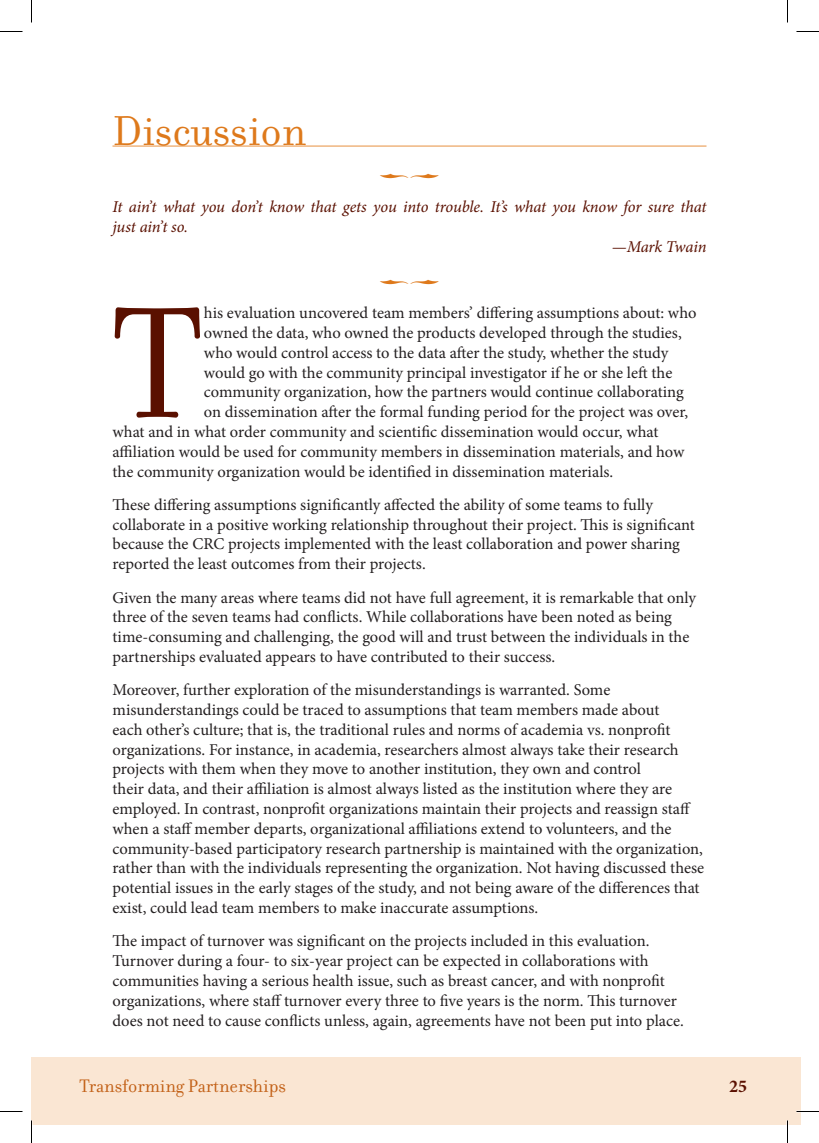
<style>
.page{position:relative;width:819px;height:1143px;background:#fff}
.page>*{position:absolute;margin:0;border:0;box-sizing:border-box;transform-origin:0 0}
.t1{font:169.95px "Filosofia";color:#5a1000}
.t2{font:45px "Filosofia";color:#de791b}
.t3{font:19.5px "Filosofia";color:#c26016}
.t4{font:700 18px "Minion Pro";color:#5a1000}
.t5{font:16.5px/19.8px "Minion Pro";color:#231f20}
.t6{font:italic 16.5px "Minion Pro";letter-spacing:-.01em;color:#5a1000}
</style>
<div class="page">
<div style="left:32px;top:1058px;width:769px;height:67px;background:#fae6d3"></div>
<hr style="left:112px;top:145px;width:594px;height:2px;background:#efb580">
<svg style="left:0;top:31px;width:22px;height:1px"></svg>
<svg style="left:796px;top:31px;width:23px;height:1px"></svg>
<svg style="left:0;top:1111px;width:22px;height:1px"></svg>
<svg style="left:796px;top:1111px;width:23px;height:1px"></svg>
<svg style="left:31px;top:0;width:1px;height:22px"></svg>
<svg style="left:31px;top:1120px;width:1px;height:23px"></svg>
<svg style="left:787px;top:0;width:1px;height:22px"></svg>
<svg style="left:787px;top:1120px;width:1px;height:23px"></svg>
<h2 class="t2" style="left:112px;top:106px;width:195px">Discussion</h2>
<p class="t6" style="left:112px;top:195px;width:596px">It ain’t what you don’t know that gets you into trouble. It’s what you know for sure that</p>
<p class="t6" style="left:112px;top:215px;width:77px">just ain’t so.</p>
<p class="t6" style="left:612px;top:235px;width:96px">—Mark Twain</p>
<h1 class="t1" style="left:112px;top:270px;width:91px">T</h1>
<p class="t5" style="left:204px;top:303px;width:494px">his evaluation uncovered team members’ differing assumptions about: who</p>
<p class="t5" style="left:204px;top:323px;width:479px">owned the data, who owned the products developed through the studies,</p>
<p class="t5" style="left:204px;top:343px;width:466px">who would control access to the data after the study, whether the study</p>
<p class="t5" style="left:204px;top:362px;width:470px">would go with the community principal investigator if he or she left the</p>
<p class="t5" style="left:204px;top:382px;width:481px">community organization, how the partners would continue collaborating</p>
<p class="t5" style="left:204px;top:402px;width:486px">on dissemination after the formal funding period for the project was over,</p>
<p class="t5" style="left:112px;top:422px;width:548px">what and in what order community and scientific dissemination would occur, what</p>
<p class="t5" style="left:112px;top:442px;width:573px">affiliation would be used for community members in dissemination materials, and how</p>
<p class="t5" style="left:112px;top:461px;width:502px">the community organization would be identified in dissemination materials.</p>
<p class="t5" style="left:112px;top:495px;width:584px">These differing assumptions significantly affected the ability of some teams to fully collaborate in a positive working relationship throughout their project. This is significant because the CRC projects implemented with the least collaboration and power sharing reported the least outcomes from their projects.</p>
<p class="t5" style="left:112px;top:587px;width:586px">Given the many areas where teams did not have full agreement, it is remarkable that only three of the seven teams had conflicts. While collaborations have been noted as being time-consuming and challenging, the good will and trust between the individuals in the partnerships evaluated appears to have contributed to their success.</p>
<p class="t5" style="left:112px;top:680px;width:593px">Moreover, further exploration of the misunderstandings is warranted. Some misunderstandings could be traced to assumptions that team members made about<br>each other’s culture; that is, the traditional rules and norms of academia vs. nonprofit organizations. For instance, in academia, researchers almost always take their research projects with them when they move to another institution, they own and control<br>their data, and their affiliation is almost always listed as the institution where they are employed. In contrast, nonprofit organizations maintain their projects and reassign staff when a staff member departs, organizational affiliations extend to volunteers, and the community-based participatory research partnership is maintained with the organization, rather than with the individuals representing the organization. Not having discussed these potential issues in the early stages of the study, and not being aware of the differences that exist, could lead team members to make inaccurate assumptions.</p>
<p class="t5" style="left:112px;top:931px;width:573px">The impact of turnover was significant on the projects included in this evaluation.<br>Turnover during a four- to six-year project can be expected in collaborations with communities having a serious health issue, such as breast cancer, and with nonprofit organizations, where staff turnover every three to five years is the norm. This turnover does not need to cause conflicts unless, again, agreements have not been put into place.</p>
<p class="t3" style="left:80px;top:1075px;width:208px">Transforming Partnerships</p>
<p class="t4" style="left:729px;top:1073px;width:19px">25</p>
</div>
